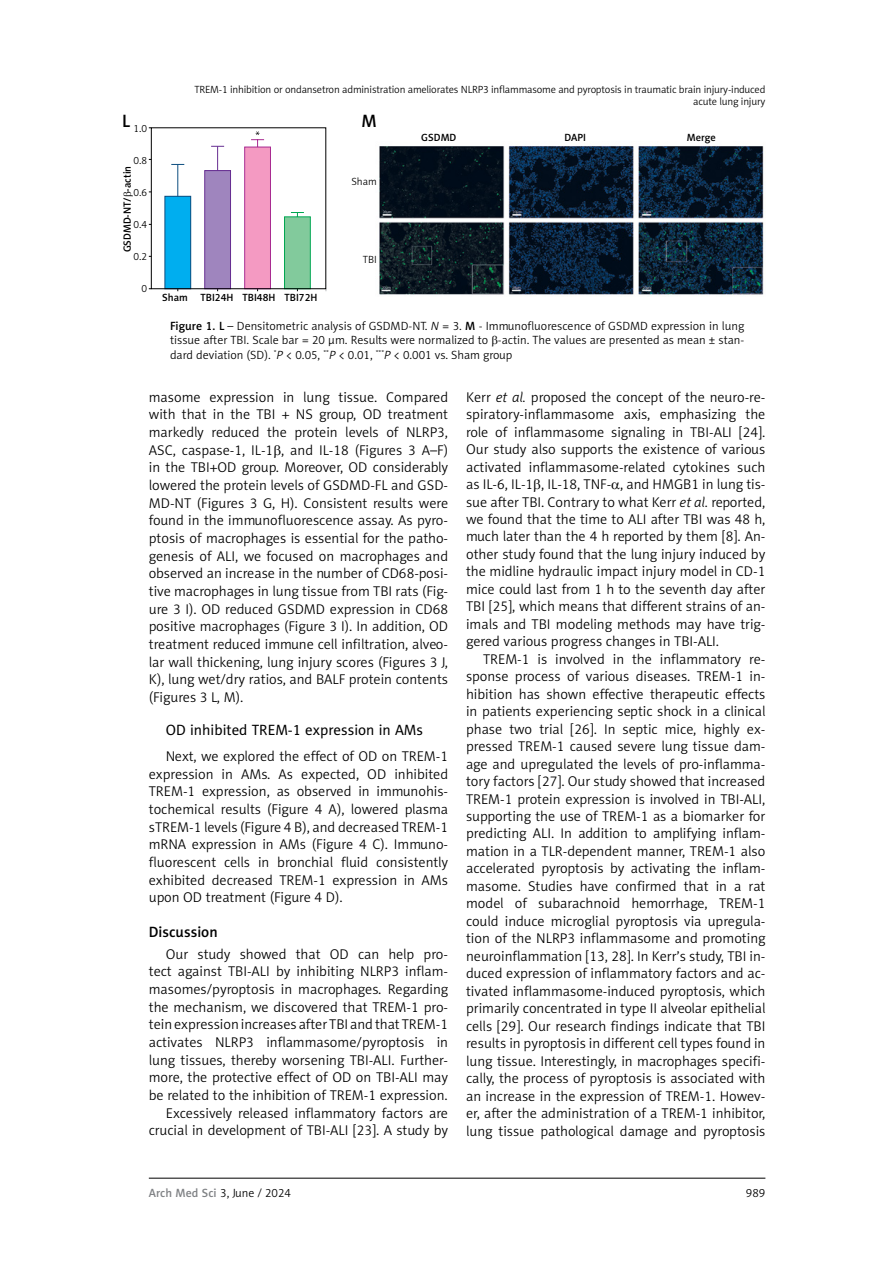
<style>
.page{position:relative;width:893px;height:1263px;background:#fff}
.page>*{position:absolute;margin:0;border:0;box-sizing:border-box;transform-origin:0 0}
.t1{font:18px "Naomi Sans EFN Medium";color:#000}
.t2{font:15px "Naomi Sans EFN";color:#000}
.t3{font:15px "Naomi Sans EFN Medium";color:#000}
.t4{font:14.25px/17.4px "Naomi Sans EFN Light";color:#000;text-align:justify}
.t5{font:12px/14.4px "Naomi Sans EFN Light";color:#000;text-align:justify}
.t6{font:10.5px/12.6px "Naomi Sans EFN Light";letter-spacing:-.015em;color:#000;text-align:right}
.t7{font:10.5px "Naomi Sans EFN Medium";color:#000}
.s1{font-family:"Naomi Sans EFN Medium"}
.s2{font-style:italic}
.s3{font-family:"Naomi Sans EFN Medium";color:#808285}
</style>
<div class="page">
<hr style="left:149px;top:1178px;width:616px;height:1px;background:#000">
<svg style="left:164px;top:164px;width:27px;height:127px"></svg>
<hr style="left:178px;top:164px;width:1px;height:32px;background:#0d4e80">
<svg style="left:204px;top:146px;width:27px;height:145px"></svg>
<svg style="left:244px;top:131px;width:27px;height:160px;background:#ee9bc4"></svg>
<svg style="left:284px;top:212px;width:27px;height:79px;background:#7ec99b"></svg>
<div style="left:151px;top:128px;width:175px;height:161px;border:1px solid #000"></div>
<img style="left:379px;top:146px;width:385px;height:149px">
<p class="t6" style="left:194px;top:83px;width:572px">TREM-1 inhibition or ondansetron administration ameliorates NLRP3 inflammasome and pyroptosis in traumatic brain injury-induced acute lung injury</p>
<p class="t6" style="left:122px;top:122px;width:26px"><sup>L</sup> 1.0</p>
<p class="t1" style="left:361px;top:110px;width:17px">M</p>
<p class="t6" style="left:134px;top:154px;width:15px">0.8</p>
<p class="t6" style="left:134px;top:186px;width:15px">0.6</p>
<p class="t6" style="left:134px;top:218px;width:15px">0.4</p>
<p class="t6" style="left:134px;top:250px;width:15px">0.2</p>
<p class="t6" style="left:142px;top:282px;width:7px">0</p>
<p class="t7" style="left:121px;top:252px;width:88px;rotate:-90deg">GSDMD-NT/ -actin</p>
<p class="t6" style="left:351px;top:176px;width:27px">Sham</p>
<p class="t6" style="left:363px;top:253px;width:16px">TBI</p>
<p class="t7" style="left:162px;top:291px;width:157px">Sham TBI24H TBI48H TBI72H</p>
<p class="t7" style="left:421px;top:131px;width:37px">GSDMD</p>
<p class="t7" style="left:565px;top:131px;width:23px">DAPI</p>
<p class="t7" style="left:687px;top:131px;width:30px">Merge</p>
<p class="t5" style="left:170px;top:319px;width:576px"><span class="s1">Figure 1. L</span> – Densitometric analysis of GSDMD-NT. <span class="s2">N</span> = 3. <span class="s1">M</span> - Immunofluorescence of GSDMD expression in lung tissue after TBI. Scale bar = 20 μm. Results were normalized to -actin. The values are presented as mean ± stan&shy;dard deviation (SD). <sup>*</sup><span class="s2">P</span> &lt; 0.05, <sup>**</sup><span class="s2">P</span> &lt; 0.01, <sup>***</sup><span class="s2">P</span> &lt; 0.001 vs. Sham group</p>
<p class="t4" style="left:149px;top:388px;width:301px">masome expression in lung tissue. Compared with that in the TBI + NS group, OD treatment markedly reduced the protein levels of NLRP3, ASC, caspase-1, IL-1 , and IL-18 (Figures 3 A–F) in the TBI+OD group. Moreover, OD considerably lowered the protein levels of GSDMD-FL and GSD-MD-NT (Figures 3 G, H). Consistent results were found in the immunofluorescence assay. As pyro&shy;ptosis of macrophages is essential for the patho&shy;genesis of ALI, we focused on macrophages and observed an increase in the number of CD68-posi&shy;tive macrophages in lung tissue from TBI rats (Fig&shy;ure 3 I). OD reduced GSDMD expression in CD68 positive macrophages (Figure 3 I). In addition, OD treatment reduced immune cell infiltration, alveo&shy;lar wall thickening, lung injury scores (Figures 3 J, K), lung wet/dry ratios, and BALF protein contents (Figures 3 L, M).</p>
<p class="t2" style="left:166px;top:720px;width:259px">OD inhibited TREM-1 expression in AMs</p>
<p class="t4" style="left:149px;top:747px;width:301px;text-indent:17px">Next, we explored the effect of OD on TREM-1 expression in AMs. As expected, OD inhibited TREM-1 expression, as observed in immunohis&shy;tochemical results (Figure 4 A), lowered plasma sTREM-1 levels (Figure 4 B), and decreased TREM-1 mRNA expression in AMs (Figure 4 C). Immuno&shy;fluorescent cells in bronchial fluid consistently exhibited decreased TREM-1 expression in AMs upon OD treatment (Figure 4 D).</p>
<p class="t3" style="left:149px;top:923px;width:70px">Discussion</p>
<p class="t4" style="left:149px;top:945px;width:301px;text-align:right">Our study showed that OD can help pro&shy;tect against TBI-ALI by inhibiting NLRP3 inflam&shy;masomes/pyroptosis in macrophages. Regarding the mechanism, we discovered that TREM-1 pro&shy;tein expression increases after TBI and that TREM-1 activates NLRP3 inflammasome/pyroptosis in lung tissues, thereby worsening TBI-ALI. Further&shy;more, the protective effect of OD on TBI-ALI may be related to the inhibition of TREM-1 expression.<br>Excessively released inflammatory factors are crucial in development of TBI-ALI [23]. A study by</p>
<p class="t4" style="left:466px;top:388px;width:301px">Kerr <span class="s2">et al.</span> proposed the concept of the neuro-re&shy;spiratory-inflammasome axis, emphasizing the role of inflammasome signaling in TBI-ALI [24].<br>Our study also supports the existence of various activated inflammasome-related cytokines such as IL-6, IL-1 , IL-18, TNF- , and HMGB1 in lung tis&shy;sue after TBI. Contrary to what Kerr <span class="s2">et al.</span> reported, we found that the time to ALI after TBI was 48 h, much later than the 4 h reported by them [8]. An&shy;other study found that the lung injury induced by the midline hydraulic impact injury model in CD-1 mice could last from 1 h to the seventh day after TBI [25], which means that different strains of an&shy;imals and TBI modeling methods may have trig&shy;gered various progress changes in TBI-ALI.</p>
<p class="t4" style="left:466px;top:650px;width:301px;text-indent:17px">TREM-1 is involved in the inflammatory re&shy;sponse process of various diseases. TREM-1 in&shy;hibition has shown effective therapeutic effects in patients experiencing septic shock in a clinical phase two trial [26]. In septic mice, highly ex&shy;pressed TREM-1 caused severe lung tissue dam&shy;age and upregulated the levels of pro-inflamma&shy;tory factors [27]. Our study showed that increased TREM-1 protein expression is involved in TBI-ALI, supporting the use of TREM-1 as a biomarker for predicting ALI. In addition to amplifying inflam&shy;mation in a TLR-dependent manner, TREM-1 also accelerated pyroptosis by activating the inflam&shy;masome. Studies have confirmed that in a rat model of subarachnoid hemorrhage, TREM-1 could induce microglial pyroptosis via upregula&shy;tion of the NLRP3 inflammasome and promoting neuroinflammation [13, 28]. In Kerr’s study, TBI in&shy;duced expression of inflammatory factors and ac&shy;tivated inflammasome-induced pyroptosis, which primarily concentrated in type II alveolar epithelial cells [29]. Our research findings indicate that TBI results in pyroptosis in different cell types found in lung tissue. Interestingly, in macrophages specifi&shy;cally, the process of pyroptosis is associated with an increase in the expression of TREM-1. Howev&shy;er, after the administration of a TREM-1 inhibitor, lung tissue pathological damage and pyroptosis</p>
<p class="t5" style="left:149px;top:1186px;width:144px"><span class="s3">Arch Med Sci</span> 3, June / 2024</p>
<p class="t5" style="left:746px;top:1186px;width:21px">989</p>
</div>
